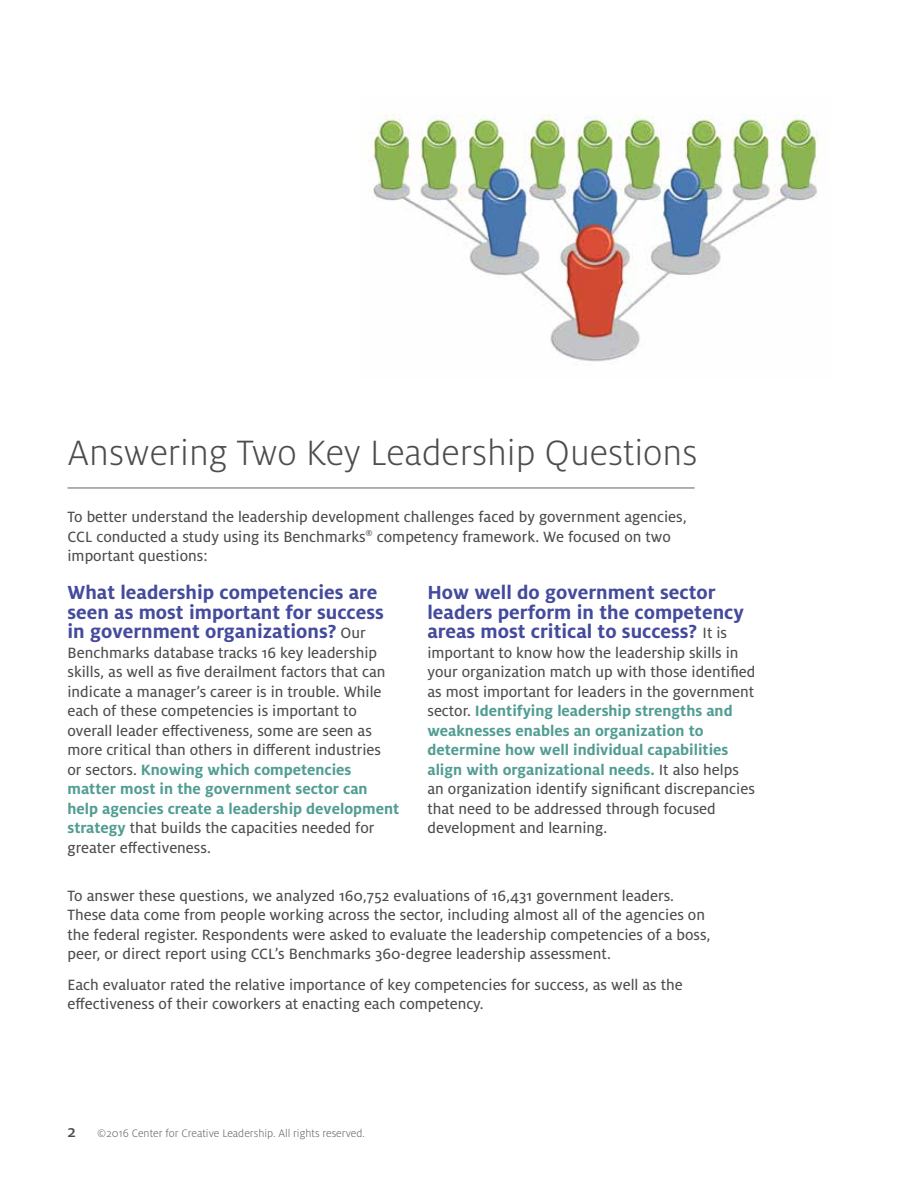
<style>
.page{position:relative;width:918px;height:1188px;background:#fff}
.page>*{position:absolute;margin:0;border:0;box-sizing:border-box;transform-origin:0 0}
.t1{font:300 39px "Milo Pro";color:#4d4d4f}
.t2{font:700 21px/19.5px "Milo Pro";color:#444b9c}
.t3{font:16.5px/19.5px "Milo Pro Text";color:#4d4d4f}
.t4{font:700 16.5px/19.5px "Milo Pro";color:#529d93}
.t5{font:300 12px "Milo Pro";color:#5e6367}
.s1{font-family:"Milo Pro Text";font-weight:400;font-size:16.5px;color:#4d4d4f}
.s2{font-family:"Milo Pro Text";font-weight:400;color:#4d4d4f}
.s3{font-family:"Milo Pro";font-weight:700;color:#529d93}
.s4{font-weight:500;font-size:18px;color:#4d4d4f}
</style>
<div class="page">
<hr style="left:68px;top:488px;width:627px;height:1px;background:#5e6367">
<img style="left:369px;top:114px;width:451px;height:248px">
<h1 class="t1" style="left:68px;top:432px;width:631px">Answering Two Key Leadership Questions</h1>
<p class="t3" style="left:68px;top:508px;width:621px">To better understand the leadership development challenges faced by government agencies,<br>CCL conducted a study using its Benchmarks<sup>®</sup> competency framework. We focused on two important questions:</p>
<p class="t2" style="left:68px;top:583px;width:318px">What leadership competencies are seen as most important for success in government organizations? <span class="s1">Our</span></p>
<p class="t3" style="left:67px;top:643px;width:320px">Benchmarks database tracks 16 key leadership skills, as well as five derailment factors that can indicate a manager’s career is in trouble. While each of these competencies is important to overall leader effectiveness, some are seen as more critical than others in different industries</p>
<p class="t4" style="left:67px;top:760px;width:333px"><span class="s2">or sectors.</span> Knowing which competencies matter most in the government sector can help agencies create a leadership development</p>
<p class="t3" style="left:67px;top:819px;width:309px"><span class="s3">strategy</span> that builds the capacities needed for greater effectiveness.</p>
<p class="t2" style="left:427px;top:583px;width:318px">How well do government sector leaders perform in the competency areas most critical to success? <span class="s1">It is</span></p>
<p class="t3" style="left:427px;top:643px;width:329px">important to know how the leadership skills in your organization match up with those identified as most important for leaders in the government</p>
<p class="t4" style="left:427px;top:701px;width:313px"><span class="s2">sector.</span> Identifying leadership strengths and weaknesses enables an organization to determine how well individual capabilities align with organizational needs. <span class="s2">It also helps</span></p>
<p class="t3" style="left:427px;top:780px;width:329px">an organization identify significant discrepancies that need to be addressed through focused development and learning.</p>
<p class="t3" style="left:68px;top:886px;width:645px">To answer these questions, we analyzed 160,752 evaluations of 16,431 government leaders.<br>These data come from people working across the sector, including almost all of the agencies on the federal register. Respondents were asked to evaluate the leadership competencies of a boss, peer, or direct report using CCL’s Benchmarks 360-degree leadership assessment.</p>
<p class="t3" style="left:68px;top:975px;width:617px">Each evaluator rated the relative importance of key competencies for success, as well as the effectiveness of their coworkers at enacting each competency.</p>
<p class="t5" style="left:68px;top:1127px;width:299px"><span class="s4">2</span> ©2016 Center for Creative Leadership. All rights reserved.</p>
</div>
